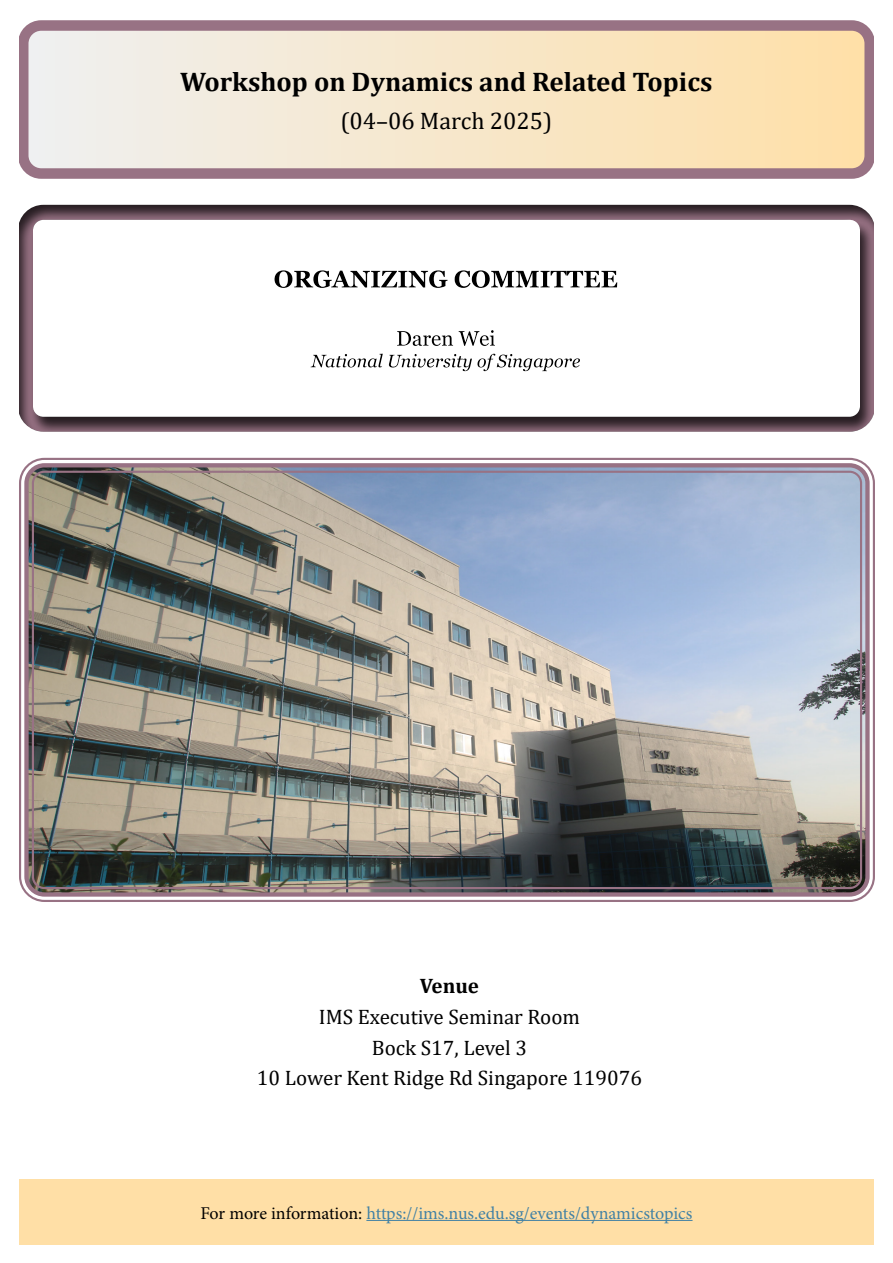
<style>
.page{position:relative;width:893px;height:1263px;background:#fff}
.page>*{position:absolute;margin:0;border:0;box-sizing:border-box;transform-origin:0 0}
.t1{font:700 27px "Cambria";color:#000}
.t2{font:24px "Cambria";color:#000}
.t3{font:21px/30px "Cambria";color:#000;text-align:center}
.t4{font:700 21px "Cambria";color:#000}
.t5{font:18px "Minion Pro";letter-spacing:-.005em;color:#4281a4}
.s1{color:#000}
</style>
<div class="page">
<svg style="left:29px;top:31px;width:835px;height:137px;background:#f6e7cb"></svg>
<div style="left:18px;top:20px;width:857px;height:159px;border:10px solid #987284;border-radius:18px"></div>
<div style="left:0;top:1179px;width:893px;height:66px;background:#ffdfa6"></div>
<hr style="left:366px;top:1220px;width:326px;height:1px;background:#4281a4">
<div style="left:0;top:0;width:18px;height:1263px;background:#fff"></div>
<div style="left:875px;top:0;width:18px;height:1263px;background:#fff"></div>
<div style="left:6px;top:194px;width:881px;height:238px;background:#000;opacity:.75"></div>
<img style="left:26px;top:465px;width:841px;height:429px">
<div style="left:24px;top:463px;width:846px;height:434px;border:4px solid #987284;border-radius:18px"></div>
<div style="left:32px;top:471px;width:830px;height:418px;border:2px solid #987284;border-radius:12px"></div>
<p class="t1" style="left:180px;top:63px;width:534px">Workshop on Dynamics and Related Topics</p>
<p class="t2" style="left:340px;top:107px;width:213px">(04–06 March 2025)</p>
<p class="t4" style="left:420px;top:971px;width:61px">Venue</p>
<p class="t3" style="left:257px;top:1002px;width:387px">IMS Executive Seminar Room<br>Bock S17, Level 3<br>10 Lower Kent Ridge Rd Singapore 119076</p>
<p class="t5" style="left:200px;top:1201px;width:494px"><span class="s1">For more information:</span> https://ims.nus.edu.sg/events/dynamicstopics</p>
</div>
